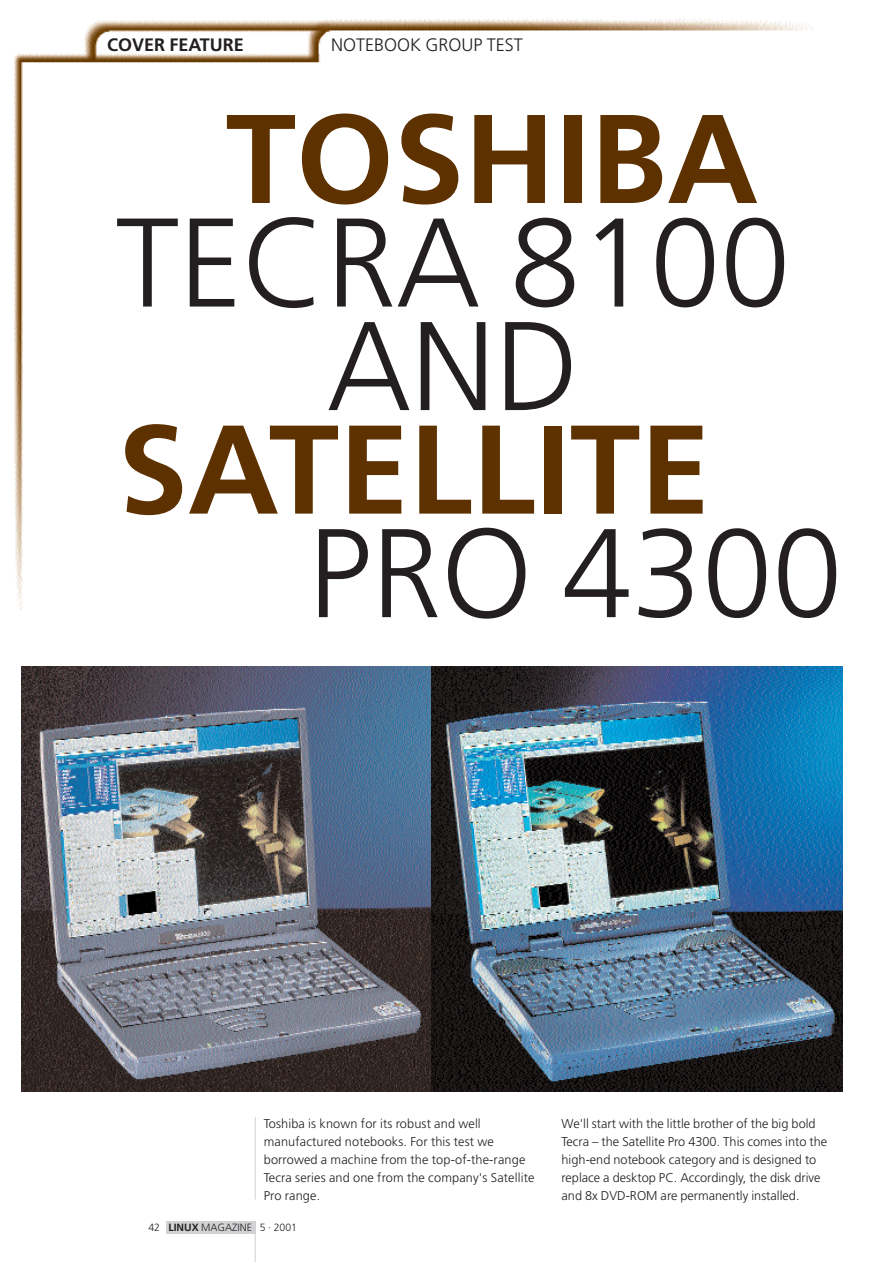
<style>
.page{position:relative;width:893px;height:1262px;background:#fff}
.page>*{position:absolute;margin:0;border:0;box-sizing:border-box;transform-origin:0 0}
.t1{font:300 126px/103.5px "Frutiger";color:#231f20;text-align:center}
.t2{font:700 126px "Frutiger";color:#5e3100}
.t3{font:300 18px "Frutiger";color:#231f20}
.t4{font:700 18px "Frutiger";color:#231f20}
.t5{font:300 12.75px/18px "Frutiger";color:#231f20}
.t6{font:300 10.5px "Frutiger";color:#231f20}
.s1{font-weight:700}
</style>
<div class="page">
<img style="left:14px;top:19px;width:800px;height:592px">
<hr style="left:255px;top:1116px;width:1px;height:83px;background:#d1d2d4">
<hr style="left:255px;top:1220px;width:1px;height:41px;background:#d1d2d4">
<div style="left:166px;top:1220px;width:89px;height:13px;background:#d1d2d4"></div>
<div style="left:64px;top:108px;width:778px;height:546px;background:#fff"></div>
<img style="left:21px;top:666px;width:411px;height:425px">
<img style="left:432px;top:666px;width:410px;height:425px">
<h2 class="t4" style="left:107px;top:38px;width:138px">COVER FEATURE</h2>
<h2 class="t3" style="left:331px;top:38px;width:193px">NOTEBOOK GROUP TEST</h2>
<h1 class="t2" style="left:226px;top:108px;width:534px">TOSHIBA</h1>
<h1 class="t1" style="left:116px;top:221px;width:676px">TECRA 8100<br>AND</h1>
<h1 class="t2" style="left:118px;top:419px;width:594px">SATELLITE</h1>
<h1 class="t1" style="left:308px;top:531px;width:535px">PRO 4300</h1>
<p class="t5" style="left:264px;top:1115px;width:272px">Toshiba is known for its robust and well manufactured notebooks. For this test we borrowed a machine from the top-of-the-range Tecra series and one from the company's Satellite Pro range.</p>
<p class="t5" style="left:561px;top:1115px;width:267px">We'll start with the little brother of the big bold Tecra – the Satellite Pro 4300. This comes into the high-end notebook category and is designed to replace a desktop PC. Accordingly, the disk drive and 8x DVD-ROM are permanently installed.</p>
<p class="t6" style="left:148px;top:1223px;width:150px">42 <span class="s1">LINUX</span> MAGAZINE 5 · 2001</p>
</div>
